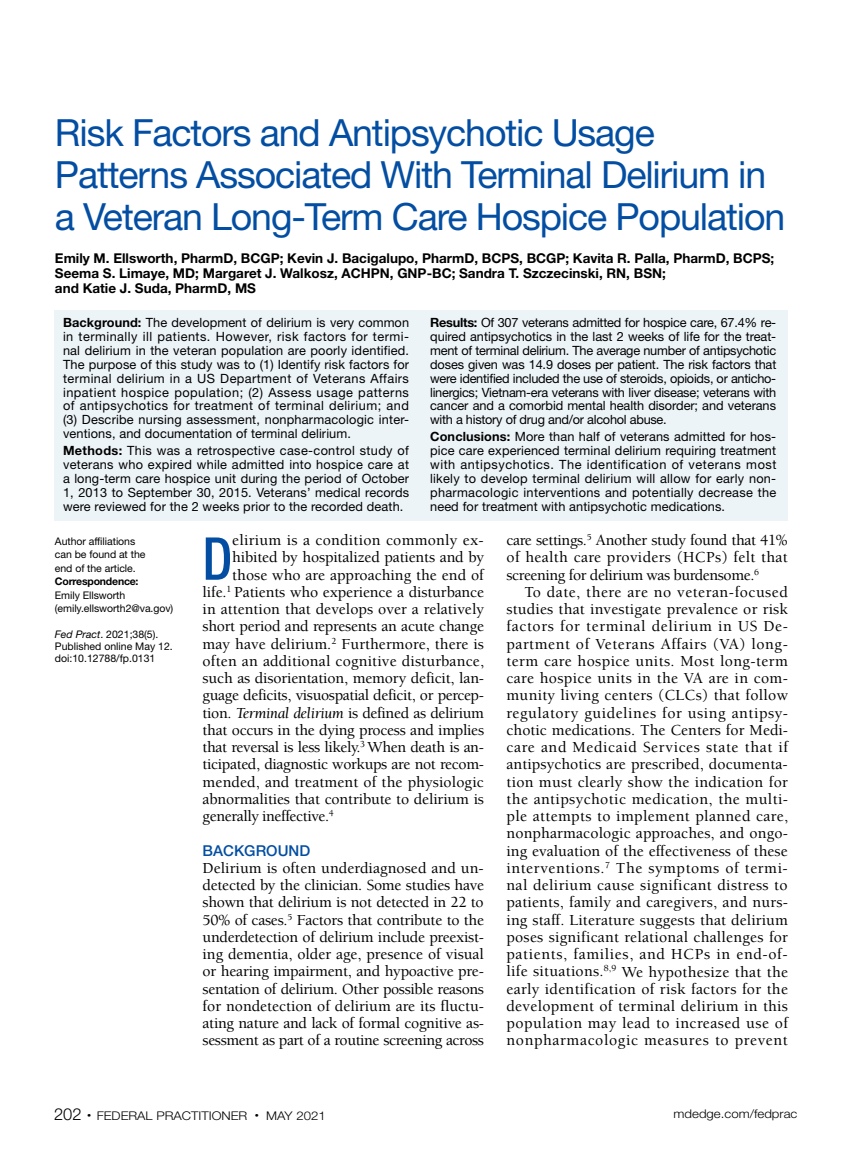
<style>
.page{position:relative;width:851px;height:1161px;background:#fff}
.page>*{position:absolute;margin:0;border:0;box-sizing:border-box;transform-origin:0 0}
.t1{font:500 condensed 59.25px "Helvetica Neue LT Std";color:#034ea2;scale:.9 1}
.t2{font:37.5px/42px "Helvetica Neue LT Std";letter-spacing:-.03em;color:#034ea2}
.t3{font:500 15.75px/17.2px "Berkeley Std";letter-spacing:-.01em;color:#000;text-align:justify}
.t4{font:500 15.75px "Berkeley Std";letter-spacing:.01em;color:#000}
.t5{font:500 15.75px "Berkeley Std";letter-spacing:.015em;color:#000}
.t6{font:500 15px "Helvetica Neue LT Std";color:#034ea2}
.t7{font:700 13.5px/15px "Helvetica Neue LT Std";color:#000}
.t8{font:12.75px/14px "Helvetica Neue LT Std";letter-spacing:.01em;color:#000;text-align:justify}
.t9{font:300 12px "Helvetica Neue LT Std";color:#000;scale:1.1 1}
.t10{font:10.5px/13.5px "Helvetica Neue LT Std";letter-spacing:-.005em;color:#000}
.t11{font:700 10.5px "Helvetica Neue LT Std";letter-spacing:-.02em;color:#000}
.s1{font-weight:700}
.s2{font-style:italic}
.s3{font-weight:400;font-style:italic}
.s4{font-size:16.5px}
</style>
<div class="page">
<div style="left:55px;top:310px;width:733px;height:211px;background:#edf4f8"></div>
<h2 class="t2" style="left:55px;top:112px;width:731px">Risk Factors and Antipsychotic Usage<br>Patterns Associated With Terminal Delirium in a Veteran Long-Term Care Hospice Population</h2>
<p class="t7" style="left:55px;top:251px;width:720px">Emily M. Ellsworth, PharmD, BCGP; Kevin J. Bacigalupo, PharmD, BCPS, BCGP; Kavita R. Palla, PharmD, BCPS;<br>Seema S. Limaye, MD; Margaret J. Walkosz, ACHPN, GNP-BC; Sandra T. Szczecinski, RN, BSN;<br>and Katie J. Suda, PharmD, MS</p>
<p class="t8" style="left:63px;top:315px;width:347px"><span class="s1">Background:</span> The development of delirium is very common in terminally ill patients. However, risk factors for termi&shy;nal delirium in the veteran population are poorly identified.<br>The purpose of this study was to (1) Identify risk factors for terminal delirium in a US Department of Veterans Affairs inpatient hospice population; (2) Assess usage patterns of antipsychotics for treatment of terminal delirium; and (3) Describe nursing assessment, nonpharmacologic inter&shy;ventions, and documentation of terminal delirium.</p>
<p class="t8" style="left:63px;top:444px;width:347px"><span class="s1">Methods:</span> This was a retrospective case-control study of veterans who expired while admitted into hospice care at a long-term care hospice unit during the period of October 1, 2013 to September 30, 2015. Veterans’ medical records were reviewed for the 2 weeks prior to the recorded death.</p>
<p class="t8" style="left:430px;top:315px;width:348px"><span class="s1">Results:</span> Of 307 veterans admitted for hospice care, 67.4% re&shy;quired antipsychotics in the last 2 weeks of life for the treat&shy;ment of terminal delirium. The average number of antipsychotic doses given was 14.9 doses per patient. The risk factors that were identified included the use of steroids, opioids, or anticho&shy;linergics; Vietnam-era veterans with liver disease; veterans with cancer and a comorbid mental health disorder; and veterans with a history of drug and/or alcohol abuse.</p>
<p class="t8" style="left:430px;top:430px;width:348px"><span class="s1">Conclusions:</span> More than half of veterans admitted for hos&shy;pice care experienced terminal delirium requiring treatment with antipsychotics. The identification of veterans most likely to develop terminal delirium will allow for early non&shy;pharmacologic interventions and potentially decrease the need for treatment with antipsychotic medications.</p>
<p class="t10" style="left:55px;top:534px;width:92px">Author affiliations can be found at the end of the article.</p>
<p class="t11" style="left:55px;top:575px;width:85px">Correspondence:</p>
<p class="t10" style="left:55px;top:588px;width:120px">Emily Ellsworth (emily.ellsworth2@va.gov)</p>
<p class="t10" style="left:55px;top:628px;width:119px;line-height:12px"><span class="s2">Fed Pract</span>. 2021;38(5).<br>Published online May 12. doi:10.12788/fp.0131</p>
<h1 class="t1" style="left:202px;top:523px;width:34px">D</h1>
<p class="t5" style="left:232px;top:532px;width:253px">elirium is a condition commonly ex-</p>
<p class="t3" style="left:232px;top:549px;width:253px">hibited by hospitalized patients and by</p>
<p class="t3" style="left:232px;top:566px;width:253px">those who are approaching the end of</p>
<p class="t3" style="left:203px;top:584px;width:283px">life.<sup>1</sup> Patients who experience a disturbance</p>
<p class="t3" style="left:202px;top:601px;width:283px">in attention that develops over a relatively</p>
<p class="t3" style="left:202px;top:618px;width:283px">short period and represents an acute change</p>
<p class="t3" style="left:202px;top:635px;width:283px">may have delirium.<sup>2</sup> Furthermore, there is</p>
<p class="t4" style="left:202px;top:653px;width:283px">often an additional cognitive disturbance,</p>
<p class="t3" style="left:202px;top:670px;width:283px">such as disorientation, memory deficit, lan-</p>
<p class="t3" style="left:202px;top:687px;width:283px">guage deficits, visuospatial deficit, or percep-</p>
<p class="t3" style="left:202px;top:704px;width:283px">tion. <span class="s3">Terminal delirium</span> is defined as delirium</p>
<p class="t3" style="left:202px;top:722px;width:283px">that occurs in the dying process and implies</p>
<p class="t3" style="left:202px;top:739px;width:283px">that reversal is less likely.<sup>3</sup> When death is an-</p>
<p class="t3" style="left:202px;top:756px;width:283px">ticipated, diagnostic workups are not recom-</p>
<p class="t3" style="left:202px;top:773px;width:283px">mended, and treatment of the physiologic</p>
<p class="t3" style="left:202px;top:791px;width:283px">abnormalities that contribute to delirium is</p>
<p class="t3" style="left:202px;top:808px;width:133px">generally ineffective.<sup>4</sup></p>
<p class="t6" style="left:202px;top:841px;width:109px">BACKGROUND</p>
<p class="t3" style="left:202px;top:860px;width:283px">Delirium is often underdiagnosed and un&shy;detected by the clinician. Some studies have shown that delirium is not detected in 22 to 50% of cases.<sup>5</sup> Factors that contribute to the underdetection of delirium include preexist&shy;ing dementia, older age, presence of visual or hearing impairment, and hypoactive pre&shy;sentation of delirium. Other possible reasons for nondetection of delirium are its fluctu&shy;ating nature and lack of formal cognitive as&shy;sessment as part of a routine screening across</p>
<p class="t3" style="left:506px;top:532px;width:283px">care settings.<sup>5</sup> Another study found that 41% of health care providers (HCPs) felt that screening for delirium was burdensome.<sup>6</sup></p>
<p class="t3" style="left:506px;top:584px;width:283px;text-indent:18px">To date, there are no veteran-focused studies that investigate prevalence or risk factors for terminal delirium in US De&shy;partment of Veterans Affairs (VA) long&shy;term care hospice units. Most long-term care hospice units in the VA are in com&shy;munity living centers (CLCs) that follow regulatory guidelines for using antipsy&shy;chotic medications. The Centers for Medi&shy;care and Medicaid Services state that if antipsychotics are prescribed, documenta&shy;tion must clearly show the indication for the antipsychotic medication, the multi&shy;ple attempts to implement planned care, nonpharmacologic approaches, and ongo&shy;ing evaluation of the effectiveness of these interventions.<sup>7</sup> The symptoms of termi&shy;nal delirium cause significant distress to patients, family and caregivers, and nurs&shy;ing staff. Literature suggests that delirium poses significant relational challenges for patients, families, and HCPs in end-of&shy;life situations.<sup>8,9</sup> We hypothesize that the early identification of risk factors for the development of terminal delirium in this population may lead to increased use of nonpharmacologic measures to prevent</p>
<p class="t9" style="left:54px;top:1108px;width:248px"><span class="s4">202</span> <sup>•</sup> FEDERAL PRACTITIONER <sup>•</sup> MAY 2021</p>
<p class="t9" style="left:673px;top:1107px;width:114px">mdedge.com/fedprac</p>
</div>
